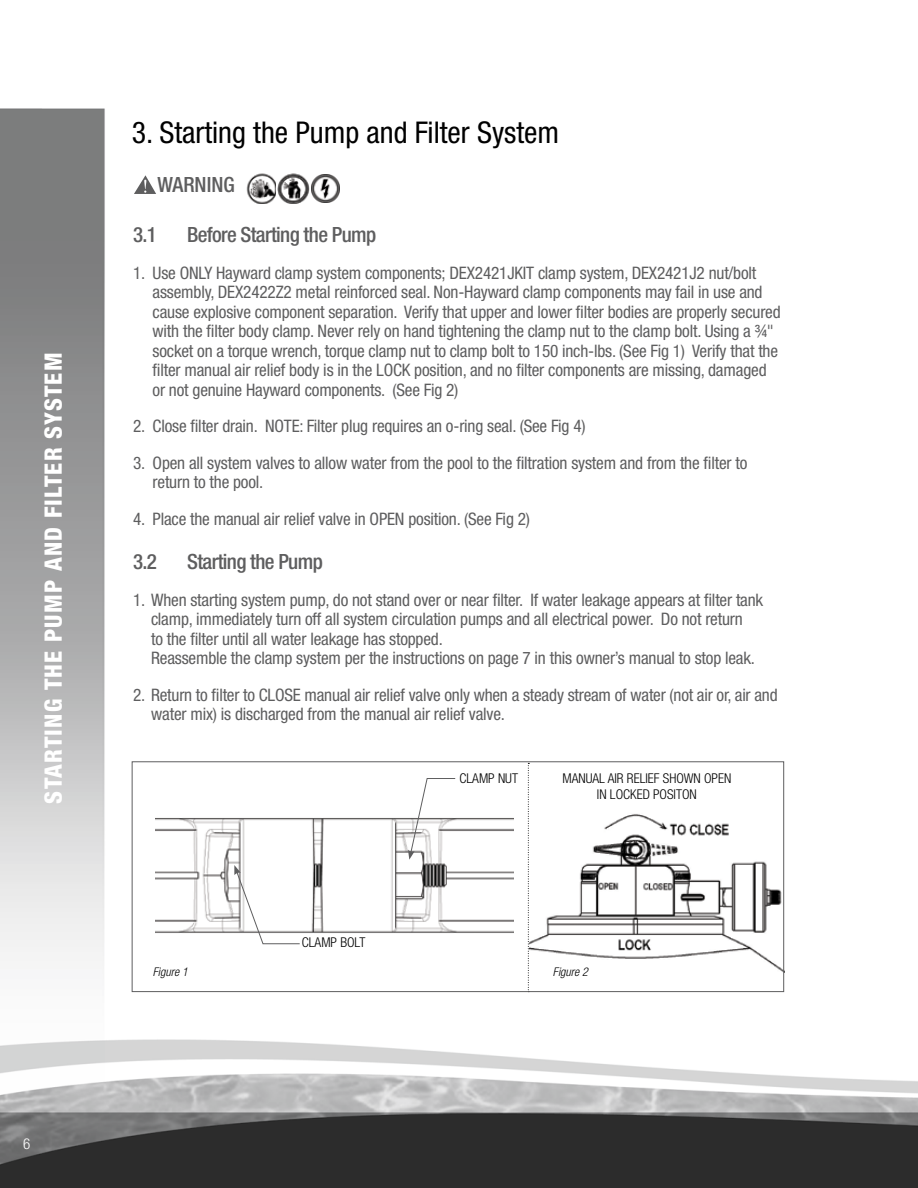
<style>
.page{position:relative;width:918px;height:1188px;background:#fff}
.page>*{position:absolute;margin:0;border:0;box-sizing:border-box;transform-origin:0 0}
.t1{font:condensed 30px "Helvetica Neue LT Std";color:#000}
.t2{font:800 condensed 24px "Helvetica Neue LT Std";letter-spacing:.05em;color:#fff}
.t3{font:500 condensed 21px "Helvetica Neue LT Std";letter-spacing:-.03em;color:#5e5e5f}
.t4{font:500 condensed 21px "Helvetica Neue LT Std";color:#5e5e5f}
.t5{font:condensed 17.25px/19.5px "Helvetica Neue LT Std";letter-spacing:-.01em;color:#5e5e5f}
.t6{font:300 condensed 15px "Helvetica Neue LT Std";color:#fff}
.t7{font:300 condensed 13.5px/16.2px "Helvetica Neue LT Std";color:#000;text-align:center}
.t8{font:italic 300 condensed 12px "Helvetica Neue LT Std";color:#000}
</style>
<div class="page">
<img style="left:0;top:108px;width:918px;height:1080px">
<img style="left:529px;top:804px;width:253px;height:171px">
<img style="left:156px;top:780px;width:357px;height:193px">
<svg style="left:408px;top:778px;width:48px;height:82px"></svg>
<svg style="left:234px;top:865px;width:66px;height:80px"></svg>
<svg style="left:528px;top:763px;width:1px;height:227px"></svg>
<div style="left:132px;top:761px;width:652px;height:231px;border:1px solid #5e5e5f"></div>
<svg style="left:134px;top:175px;width:22px;height:19px"></svg>
<img style="left:243px;top:171px;width:67px;height:33px">
<img style="left:311px;top:174px;width:29px;height:29px">
<h2 class="t2" style="left:38px;top:804px;width:452px;rotate:-90deg">STARTING THE PUMP AND FILTER SYSTEM</h2>
<p class="t6" style="left:23px;top:1135px;width:9px">6</p>
<h1 class="t1" style="left:132px;top:115px;width:429px">3. Starting the Pump and Filter System</h1>
<p class="t4" style="left:158px;top:172px;width:79px">WARNING</p>
<p class="t3" style="left:133px;top:222px;width:25px">3.1</p>
<p class="t3" style="left:187px;top:222px;width:191px">Before Starting the Pump</p>
<p class="t5" style="left:153px;top:263px;width:630px;text-indent:-19px">1. Use ONLY Hayward clamp system components; DEX2421JKIT clamp system, DEX2421J2 nut/bolt assembly, DEX2422Z2 metal reinforced seal. Non-Hayward clamp components may fail in use and cause explosive component separation. Verify that upper and lower filter bodies are properly secured with the filter body clamp. Never rely on hand tightening the clamp nut to the clamp bolt. Using a ¾" socket on a torque wrench, torque clamp nut to clamp bolt to 150 inch-lbs. (See Fig 1) Verify that the filter manual air relief body is in the LOCK position, and no filter components are missing, damaged or not genuine Hayward components. (See Fig 2)</p>
<p class="t5" style="left:133px;top:416px;width:454px">2. Close filter drain. NOTE: Filter plug requires an o-ring seal. (See Fig 4)</p>
<p class="t5" style="left:153px;top:453px;width:596px;text-indent:-19px">3. Open all system valves to allow water from the pool to the filtration system and from the filter to return to the pool.</p>
<p class="t5" style="left:133px;top:509px;width:398px">4. Place the manual air relief valve in OPEN position. (See Fig 2)</p>
<p class="t3" style="left:133px;top:549px;width:25px">3.2</p>
<p class="t3" style="left:187px;top:549px;width:137px">Starting the Pump</p>
<p class="t5" style="left:151px;top:590px;width:614px;text-indent:-18px">1. When starting system pump, do not stand over or near filter. If water leakage appears at filter tank clamp, immediately turn off all system circulation pumps and all electrical power. Do not return<br>to the filter until all water leakage has stopped.<br>Reassemble the clamp system per the instructions on page 7 in this owner’s manual to stop leak.</p>
<p class="t5" style="left:151px;top:685px;width:628px;text-indent:-18px">2. Return to filter to CLOSE manual air relief valve only when a steady stream of water (not air or, air and water mix) is discharged from the manual air relief valve.</p>
<p class="t7" style="left:302px;top:934px;width:65px">CLAMP BOLT</p>
<p class="t7" style="left:460px;top:770px;width:60px">CLAMP NUT</p>
<p class="t7" style="left:562px;top:770px;width:170px">MANUAL AIR RELIEF SHOWN OPEN<br>IN LOCKED POSITON</p>
<p class="t8" style="left:153px;top:965px;width:37px">Figure 1</p>
<p class="t8" style="left:553px;top:965px;width:37px">Figure 2</p>
</div>
